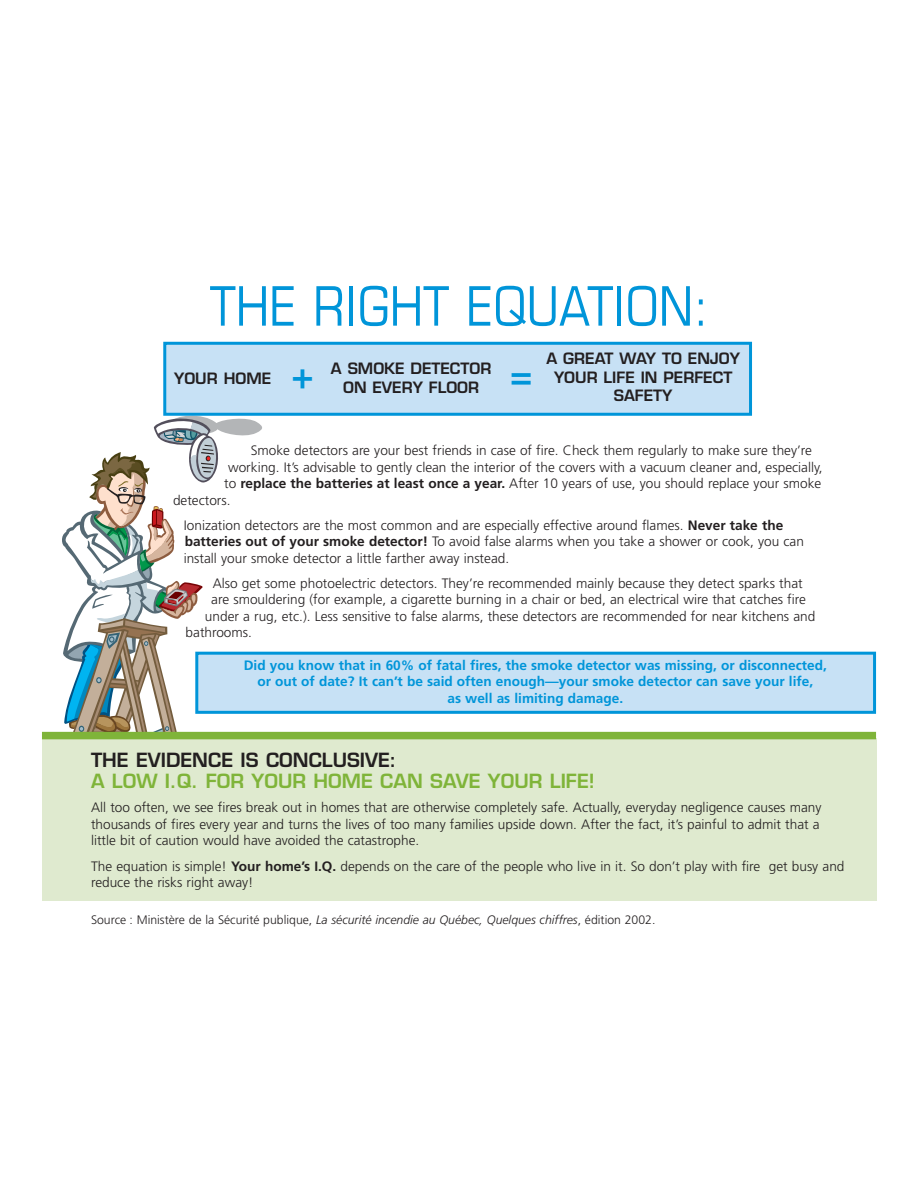
<style>
.page{position:relative;width:918px;height:1188px;background:#fff}
.page>*{position:absolute;margin:0;border:0;box-sizing:border-box;transform-origin:0 0}
.t1{font:condensed 54.45px "Eurostile";color:#0095d9}
.t2{font:600 39.3px "Eurostile";color:#0095d9}
.t3{font:600 19.05px "Eurostile";color:#7fb439}
.t4{font:600 19.05px "Eurostile";color:#231f20}
.t5{font:600 15.3px/18.6px "Eurostile";color:#231f20;text-align:center}
.t6{font:300 13.65px/16.4px "Frutiger";color:#231f20}
.t7{font:700 13.65px/16.4px "Frutiger";color:#0095d9;text-align:center}
.t8{font:300 12.3px "Frutiger";color:#231f20}
.s1{font-weight:700}
.s2{font-style:italic}
</style>
<div class="page">
<div style="left:197px;top:653px;width:678px;height:59px;background:#c7e1f5"></div>
<div style="left:195px;top:652px;width:681px;height:62px;border:3px solid #0095d9"></div>
<div style="left:42px;top:738px;width:834px;height:163px;background:#dfeacf"></div>
<svg style="left:62px;top:416px;width:200px;height:316px"></svg>
<div style="left:165px;top:343px;width:586px;height:71px;background:#c7e1f5"></div>
<div style="left:163px;top:342px;width:589px;height:74px;border:3px solid #0095d9"></div>
<div style="left:42px;top:732px;width:834px;height:7px;background:#7fb439"></div>
<h1 class="t1" style="left:210px;top:286px;width:500px">THE RIGHT EQUATION:</h1>
<p class="t5" style="left:174px;top:371px;width:99px">YOUR HOME</p>
<h2 class="t2" style="left:291px;top:360px;width:24px">+</h2>
<p class="t5" style="left:331px;top:361px;width:162px">A SMOKE DETECTOR<br>ON EVERY FLOOR</p>
<h2 class="t2" style="left:510px;top:360px;width:24px">=</h2>
<p class="t5" style="left:546px;top:351px;width:195px">A GREAT WAY TO ENJOY<br>YOUR LIFE IN PERFECT<br>SAFETY</p>
<p class="t6" style="left:251px;top:444px;width:563px">Smoke detectors are your best friends in case of fire. Check them regularly to make sure they’re</p>
<p class="t6" style="left:228px;top:460px;width:596px">working. It’s advisable to gently clean the interior of the covers with a vacuum cleaner and, especially,</p>
<p class="t6" style="left:224px;top:476px;width:599px">to <span class="s1">replace the batteries at least once a year.</span> After 10 years of use, you should replace your smoke</p>
<p class="t6" style="left:173px;top:493px;width:59px">detectors.</p>
<p class="t6" style="left:184px;top:518px;width:622px">Ionization detectors are the most common and are especially effective around flames. <span class="s1">Never take the batteries out of your smoke detector!</span> To avoid false alarms when you take a shower or cook, you can install your smoke detector a little farther away instead.</p>
<p class="t6" style="left:213px;top:576px;width:591px">Also get some photoelectric detectors. They’re recommended mainly because they detect sparks that</p>
<p class="t6" style="left:211px;top:592px;width:596px">are smouldering (for example, a cigarette burning in a chair or bed, an electrical wire that catches fire</p>
<p class="t6" style="left:205px;top:609px;width:612px">under a rug, etc.). Less sensitive to false alarms, these detectors are recommended for near kitchens and</p>
<p class="t6" style="left:186px;top:625px;width:68px">bathrooms.</p>
<p class="t7" style="left:244px;top:658px;width:585px">Did you know that in 60% of fatal fires, the smoke detector was missing, or disconnected, or out of date? It can’t be said often enough—your smoke detector can save your life,<br>as well as limiting damage.</p>
<h3 class="t4" style="left:91px;top:752px;width:307px">THE EVIDENCE IS CONCLUSIVE:</h3>
<h3 class="t3" style="left:91px;top:774px;width:505px">A LOW I.Q. FOR YOUR HOME CAN SAVE YOUR LIFE!</h3>
<p class="t6" style="left:91px;top:801px;width:732px">All too often, we see fires break out in homes that are otherwise completely safe. Actually, everyday negligence causes many thousands of fires every year and turns the lives of too many families upside down. After the fact, it’s painful to admit that a little bit of caution would have avoided the catastrophe.</p>
<p class="t6" style="left:91px;top:859px;width:755px">The equation is simple! <span class="s1">Your home’s I.Q.</span> depends on the care of the people who live in it. So don’t play with fire get busy and reduce the risks right away!</p>
<p class="t8" style="left:91px;top:915px;width:566px">Source : Ministère de la Sécurité publique, <span class="s2">La sécurité incendie au Québec, Quelques chiffres</span>, édition 2002.</p>
</div>
